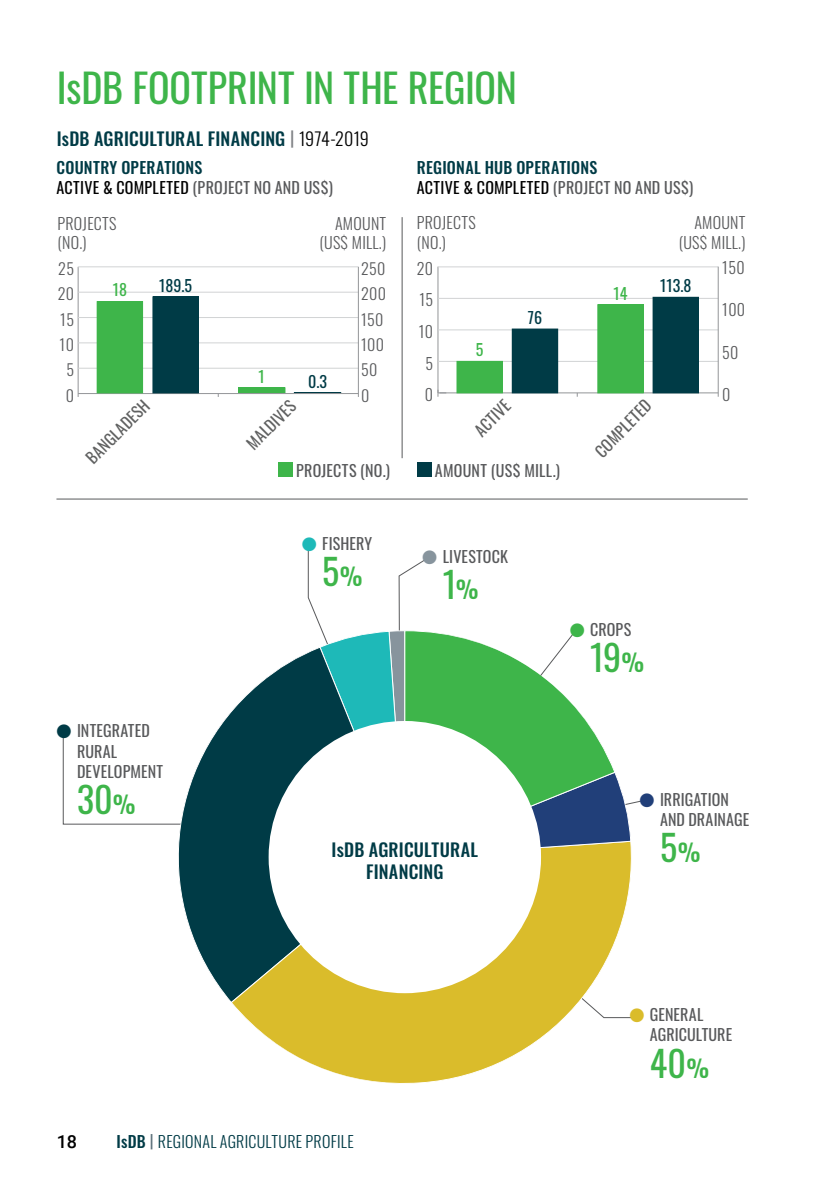
<style>
.page{position:relative;width:840px;height:1191px;background:#fff}
.page>*{position:absolute;margin:0;border:0;box-sizing:border-box;transform-origin:0 0}
.t1{font:40px "Oswald";letter-spacing:-.005em;color:#3eb54a}
.t2{font:36px "Oswald";color:#3eb54a}
.t3{font:500 18px/21.6px "Oswald";letter-spacing:.01em;color:#003b46;text-align:center}
.t4{font:500 18px "Roboto";color:#000}
.t5{font:16px/20px "Oswald";letter-spacing:.01em;color:#58595b}
.t6{font:500 16px/20px "Oswald";letter-spacing:.015em;color:#003b46}
.t7{font:300 16px/19.2px "Oswald";letter-spacing:.015em;color:#58595b}
.t8{font:16px "Oswald";color:#606161}
.t9{font:300 16px "Oswald";letter-spacing:.015em;color:#003b46}
.t10{font:16px "Oswald";color:#003b46}
.t11{font:16px "Oswald";color:#3eb54a}
.t12{font:300 15.6px "Oswald";letter-spacing:.015em;color:#58595b}
.s1{font-weight:400;color:#808285}
.s2{font-weight:300;color:#000}
.s3{font-weight:400;color:#000}
.s4{font-weight:400;color:#58595b}
.s5{font-weight:500;font-size:24px}
.s6{font-weight:500}
.s7{font-weight:400;color:#5c707a}
</style>
<div class="page">
<hr style="left:437px;top:267px;width:1px;height:130px;background:#939598">
<hr style="left:437px;top:361px;width:280px;height:1px;background:#d1d3d4">
<hr style="left:437px;top:329px;width:280px;height:1px;background:#d1d3d4">
<hr style="left:437px;top:298px;width:280px;height:1px;background:#d1d3d4">
<hr style="left:437px;top:266px;width:280px;height:1px;background:#d1d3d4">
<hr style="left:437px;top:392px;width:280px;height:1px;background:#939598">
<hr style="left:717px;top:267px;width:1px;height:130px;background:#939598">
<div style="left:456px;top:361px;width:46px;height:32px;background:#3eb54a"></div>
<div style="left:456px;top:361px;width:46px;height:32px;border:1px solid #3eb54a"></div>
<div style="left:512px;top:329px;width:45px;height:64px;background:#003b46"></div>
<div style="left:511px;top:328px;width:47px;height:65px;border:1px solid #003b46"></div>
<div style="left:597px;top:305px;width:46px;height:88px;background:#3eb54a"></div>
<div style="left:597px;top:304px;width:46px;height:89px;border:1px solid #3eb54a"></div>
<div style="left:652px;top:297px;width:46px;height:96px;background:#003b46"></div>
<div style="left:652px;top:297px;width:46px;height:96px;border:1px solid #003b46"></div>
<hr style="left:78px;top:267px;width:1px;height:130px;background:#939598">
<hr style="left:78px;top:368px;width:280px;height:1px;background:#d1d3d4">
<hr style="left:78px;top:342px;width:280px;height:1px;background:#d1d3d4">
<hr style="left:78px;top:317px;width:280px;height:1px;background:#d1d3d4">
<hr style="left:78px;top:292px;width:280px;height:1px;background:#d1d3d4">
<hr style="left:78px;top:266px;width:280px;height:1px;background:#d1d3d4">
<div style="left:238px;top:388px;width:47px;height:5px;background:#3eb54a"></div>
<div style="left:238px;top:387px;width:47px;height:6px;border:1px solid #3eb54a"></div>
<div style="left:294px;top:392px;width:47px;height:1px;border:1px solid #003b46"></div>
<hr style="left:358px;top:267px;width:1px;height:130px;background:#939598">
<hr style="left:78px;top:393px;width:280px;height:1px;background:#939598">
<div style="left:97px;top:302px;width:45px;height:91px;background:#3eb54a"></div>
<div style="left:97px;top:301px;width:46px;height:92px;border:1px solid #3eb54a"></div>
<div style="left:153px;top:297px;width:45px;height:96px;background:#003b46"></div>
<div style="left:152px;top:296px;width:47px;height:97px;border:1px solid #003b46"></div>
<hr style="left:401px;top:217px;width:1px;height:241px;background:#58595b">
<hr style="left:56px;top:499px;width:691px;height:1px;background:#58595b">
<svg style="left:178px;top:655px;width:124px;height:346px"></svg>
<svg style="left:230px;top:840px;width:401px;height:244px"></svg>
<div style="left:268px;top:721px;width:272px;height:272px;background:#fff;border-radius:50%"></div>
<div style="left:278px;top:462px;width:14px;height:15px;background:#3eb54a"></div>
<div style="left:416px;top:462px;width:15px;height:15px;background:#003b46"></div>
<svg style="left:62px;top:725px;width:144px;height:99px"></svg>
<svg style="left:629px;top:1009px;width:10px;height:13px"></svg>
<svg style="left:302px;top:542px;width:347px;height:316px"></svg>
<h1 class="t1" style="left:57px;top:52px;width:461px">IsDB FOOTPRINT IN THE REGION</h1>
<p class="t3" style="left:57px;top:129px;width:313px">IsDB AGRICULTURAL FINANCING <span class="s1">|</span> <span class="s2">1974-2019</span></p>
<p class="t6" style="left:56px;top:158px;width:278px">COUNTRY OPERATIONS<br><span class="s3">ACTIVE &amp; COMPLETED</span> <span class="s4">(PROJECT NO AND US$)</span></p>
<p class="t6" style="left:416px;top:158px;width:278px">REGIONAL HUB OPERATIONS<br><span class="s3">ACTIVE &amp; COMPLETED</span> <span class="s4">(PROJECT NO AND US$)</span></p>
<p class="t7" style="left:57px;top:212px;width:60px">PROJECTS (NO.)</p>
<p class="t7" style="left:319px;top:212px;width:68px;text-align:right">AMOUNT (US$ MILL.)</p>
<p class="t12" style="left:58px;top:255px;width:17px">25</p>
<p class="t12" style="left:58px;top:280px;width:18px">20</p>
<p class="t11" style="left:113px;top:275px;width:16px">18</p>
<p class="t10" style="left:159px;top:271px;width:34px">189.5</p>
<p class="t12" style="left:361px;top:255px;width:26px">250</p>
<p class="t12" style="left:361px;top:280px;width:26px">200</p>
<p class="t7" style="left:416px;top:211px;width:60px">PROJECTS (NO.)</p>
<p class="t7" style="left:416px;top:257px;width:18px">20</p>
<p class="t7" style="left:419px;top:288px;width:15px">15</p>
<p class="t12" style="left:60px;top:305px;width:15px">15</p>
<p class="t12" style="left:60px;top:331px;width:16px">10</p>
<p class="t12" style="left:66px;top:356px;width:9px">5</p>
<p class="t12" style="left:66px;top:381px;width:10px">0</p>
<p class="t8" style="left:79px;top:450px;width:83px;rotate:-45deg">BANGLADESH</p>
<p class="t11" style="left:258px;top:362px;width:8px">1</p>
<p class="t8" style="left:239px;top:436px;width:63px;rotate:-45deg">MALDIVES</p>
<p class="t10" style="left:308px;top:367px;width:20px">0.3</p>
<p class="t12" style="left:361px;top:305px;width:24px">150</p>
<p class="t12" style="left:361px;top:331px;width:24px">100</p>
<p class="t12" style="left:361px;top:356px;width:18px">50</p>
<p class="t12" style="left:361px;top:381px;width:10px">0</p>
<p class="t7" style="left:418px;top:320px;width:16px">10</p>
<p class="t7" style="left:425px;top:352px;width:9px">5</p>
<p class="t7" style="left:424px;top:383px;width:10px">0</p>
<p class="t11" style="left:475px;top:335px;width:9px">5</p>
<p class="t10" style="left:527px;top:303px;width:16px">76</p>
<p class="t8" style="left:467px;top:423px;width:44px;rotate:-46deg">ACTIVE</p>
<p class="t5" style="left:296px;top:459px;width:95px">PROJECTS (NO.)</p>
<p class="t5" style="left:434px;top:459px;width:126px">AMOUNT (US$ MILL.)</p>
<p class="t5" style="left:322px;top:532px;width:51px">FISHERY</p>
<h2 class="t2" style="left:322px;top:539px;width:42px">5<span class="s5">%</span></h2>
<p class="t5" style="left:442px;top:544px;width:67px">LIVESTOCK</p>
<h2 class="t2" style="left:442px;top:552px;width:38px">1<span class="s5">%</span></h2>
<p class="t5" style="left:77px;top:719px;width:87px">INTEGRATED<br>RURAL<br>DEVELOPMENT</p>
<h2 class="t2" style="left:77px;top:767px;width:60px">30<span class="s5">%</span></h2>
<p class="t3" style="left:331px;top:840px;width:148px">IsDB AGRICULTURAL<br>FINANCING</p>
<p class="t11" style="left:613px;top:279px;width:16px">14</p>
<p class="t7" style="left:678px;top:211px;width:68px;text-align:right">AMOUNT (US$ MILL.)</p>
<p class="t10" style="left:659px;top:271px;width:33px">113.8</p>
<p class="t7" style="left:722px;top:256px;width:24px">150</p>
<p class="t7" style="left:722px;top:298px;width:24px">100</p>
<p class="t8" style="left:587px;top:444px;width:73px;rotate:-46deg">COMPLETED</p>
<p class="t7" style="left:722px;top:341px;width:18px">50</p>
<p class="t7" style="left:722px;top:383px;width:10px">0</p>
<p class="t5" style="left:590px;top:618px;width:42px">CROPS</p>
<h2 class="t2" style="left:590px;top:625px;width:55px">19<span class="s5">%</span></h2>
<p class="t5" style="left:659px;top:787px;width:91px">IRRIGATION<br>AND DRAINAGE</p>
<h2 class="t2" style="left:659px;top:815px;width:42px">5<span class="s5">%</span></h2>
<p class="t4" style="left:57px;top:1129px;width:22px">18</p>
<p class="t9" style="left:116px;top:1127px;width:239px"><span class="s6">IsDB</span> <span class="s7">|</span> REGIONAL AGRICULTURE PROFILE</p>
<p class="t5" style="left:649px;top:1003px;width:84px">GENERAL<br>AGRICULTURE</p>
<h2 class="t2" style="left:649px;top:1030px;width:61px">40<span class="s5">%</span></h2>
</div>
